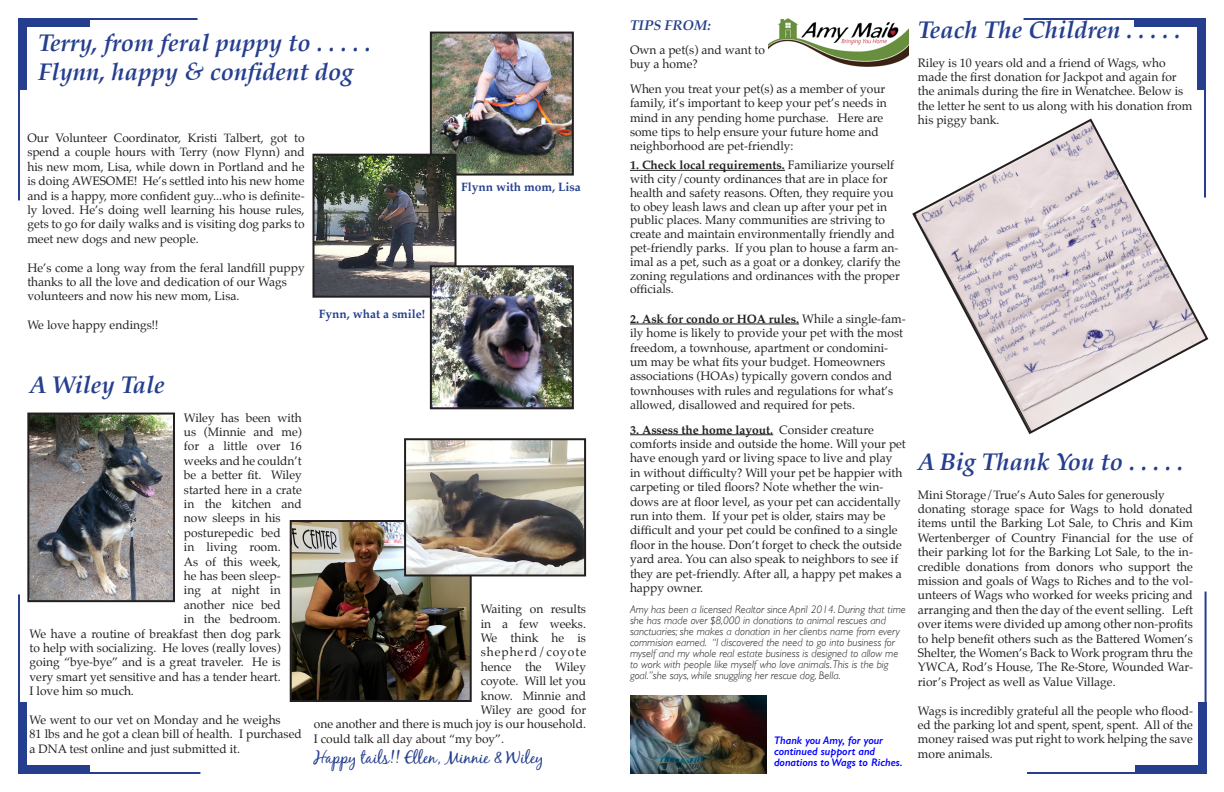
<style>
.page{position:relative;width:1224px;height:792px;background:#fff}
.page>*{position:absolute;margin:0;border:0;box-sizing:border-box;transform-origin:0 0}
.t1{font:italic 700 24px "Palatino";color:#253f8e}
.t2{font:17px "Black Jack";color:#253f8e}
.t3{font:italic 700 14px "Palatino";color:#253f8e}
.t4{font:12px/14.4px "Palatino";color:#231f20}
.t5{font:700 12px "Palatino";color:#253f8e}
.t6{font:12px "Palatino";letter-spacing:.08em;color:#231f20}
.t7{font:italic 300 11px/11px "Gill Sans";color:#231f20}
.t8{font:italic 600 11px/11px "Gill Sans";color:#00f}
.s1{font-weight:700}
</style>
<div class="page">
<hr style="left:18px;top:19px;width:2px;height:181px;background:#253f8e">
<hr style="left:20px;top:18px;width:178px;height:2px;background:#253f8e">
<div style="left:18px;top:18px;width:9px;height:72px;background:#253f8e"></div>
<div style="left:18px;top:18px;width:72px;height:9px;background:#253f8e"></div>
<hr style="left:1024px;top:18px;width:181px;height:2px;background:#253f8e">
<hr style="left:1204px;top:20px;width:2px;height:178px;background:#253f8e">
<div style="left:1134px;top:18px;width:72px;height:9px;background:#253f8e"></div>
<div style="left:1197px;top:18px;width:9px;height:72px;background:#253f8e"></div>
<hr style="left:19px;top:772px;width:181px;height:2px;background:#253f8e">
<hr style="left:18px;top:594px;width:2px;height:178px;background:#253f8e">
<div style="left:18px;top:765px;width:72px;height:9px;background:#253f8e"></div>
<div style="left:18px;top:702px;width:9px;height:72px;background:#253f8e"></div>
<hr style="left:1205px;top:592px;width:2px;height:181px;background:#253f8e">
<hr style="left:1027px;top:772px;width:178px;height:2px;background:#253f8e">
<div style="left:1198px;top:702px;width:9px;height:72px;background:#253f8e"></div>
<div style="left:1135px;top:765px;width:72px;height:9px;background:#253f8e"></div>
<img style="left:433px;top:35px;width:138px;height:138px">
<div style="left:430px;top:32px;width:144px;height:144px;border:2px solid #231f20"></div>
<hr style="left:630px;top:170px;width:155px;height:1px;background:#231f20">
<hr style="left:630px;top:324px;width:169px;height:1px;background:#231f20">
<hr style="left:630px;top:434px;width:143px;height:1px;background:#231f20">
<img style="left:315px;top:157px;width:138px;height:138px">
<div style="left:312px;top:154px;width:144px;height:144px;border:2px solid #231f20"></div>
<svg style="left:912px;top:118px;width:297px;height:316px"></svg>
<img style="left:433px;top:268px;width:138px;height:138px">
<div style="left:430px;top:265px;width:144px;height:144px;border:2px solid #231f20"></div>
<img style="left:769px;top:18px;width:139px;height:49px">
<img style="left:630px;top:695px;width:137px;height:79px">
<img style="left:293px;top:523px;width:176px;height:176px">
<div style="left:290px;top:520px;width:182px;height:182px;border:2px solid #231f20"></div>
<img style="left:30px;top:416px;width:142px;height:183px">
<div style="left:27px;top:413px;width:148px;height:189px;border:2px solid #231f20"></div>
<img style="left:407px;top:441px;width:176px;height:132px">
<div style="left:404px;top:438px;width:182px;height:138px;border:2px solid #231f20"></div>
<p class="t1" style="left:38px;top:23px;width:334px">Terry, from feral puppy to . . . . .</p>
<p class="t1" style="left:38px;top:52px;width:317px">Flynn, happy &amp; confident dog</p>
<p class="t4" style="left:27px;top:131px;width:279px;text-align:justify">Our Volunteer Coordinator, Kristi Talbert, got to spend a couple hours with Terry (now Flynn) and his new mom, Lisa, while down in Portland and he is doing AWESOME! He’s settled into his new home and is a happy, more confident guy...who is definite&shy;ly loved. He’s doing well learning his house rules, gets to go for daily walks and is visiting dog parks to meet new dogs and new people.</p>
<p class="t4" style="left:27px;top:260px;width:279px">He’s come a long way from the feral landfill puppy thanks to all the love and dedication of our Wags</p>
<p class="t4" style="left:27px;top:289px;width:214px">volunteers and now his new mom, Lisa.</p>
<p class="t4" style="left:27px;top:318px;width:133px">We love happy endings!!</p>
<p class="t5" style="left:319px;top:304px;width:108px">Fynn, what a smile!</p>
<p class="t1" style="left:30px;top:365px;width:137px">A Wiley Tale</p>
<p class="t5" style="left:461px;top:176px;width:121px">Flynn with mom, Lisa</p>
<p class="t4" style="left:184px;top:410px;width:119px">Wiley has been with</p>
<p class="t4" style="left:184px;top:425px;width:119px">us (Minnie and me)</p>
<p class="t4" style="left:184px;top:439px;width:119px">for a little over 16</p>
<p class="t4" style="left:184px;top:453px;width:119px">weeks and he couldn’t</p>
<p class="t4" style="left:184px;top:468px;width:119px">be a better fit. Wiley</p>
<p class="t4" style="left:184px;top:482px;width:119px">started here in a crate</p>
<p class="t4" style="left:184px;top:497px;width:119px">in the kitchen and</p>
<p class="t4" style="left:184px;top:511px;width:98px">now sleeps in his</p>
<p class="t4" style="left:184px;top:525px;width:98px">posturepedic bed</p>
<p class="t4" style="left:184px;top:540px;width:98px">in living room.</p>
<p class="t4" style="left:184px;top:554px;width:98px">As of this week,</p>
<p class="t4" style="left:184px;top:569px;width:98px">he has been sleep-</p>
<p class="t4" style="left:184px;top:583px;width:98px">ing at night in</p>
<p class="t4" style="left:184px;top:597px;width:98px">another nice bed</p>
<p class="t4" style="left:184px;top:612px;width:98px">in the bedroom.</p>
<p class="t4" style="left:30px;top:626px;width:253px">We have a routine of breakfast then dog park</p>
<p class="t4" style="left:30px;top:641px;width:253px">to help with socializing. He loves (really loves)</p>
<p class="t4" style="left:30px;top:655px;width:253px">going “bye-bye” and is a great traveler. He is</p>
<p class="t4" style="left:30px;top:669px;width:253px">very smart yet sensitive and has a tender heart.</p>
<p class="t4" style="left:30px;top:684px;width:106px">I love him so much.</p>
<p class="t4" style="left:30px;top:713px;width:274px">We went to our vet on Monday and he weighs<br>81 lbs and he got a clean bill of health. I purchased a DNA test online and just submitted it.</p>
<p class="t4" style="left:481px;top:602px;width:107px">Waiting on results</p>
<p class="t4" style="left:481px;top:616px;width:107px">in a few weeks.</p>
<p class="t4" style="left:481px;top:631px;width:107px">We think he is</p>
<p class="t6" style="left:481px;top:642px;width:107px">shepherd/coyote</p>
<p class="t4" style="left:481px;top:659px;width:107px">hence the Wiley</p>
<p class="t4" style="left:481px;top:674px;width:107px">coyote. Will let you</p>
<p class="t4" style="left:481px;top:688px;width:107px">know. Minnie and</p>
<p class="t4" style="left:481px;top:703px;width:107px">Wiley are good for</p>
<p class="t4" style="left:314px;top:717px;width:274px">one another and there is much joy is our household.</p>
<p class="t4" style="left:314px;top:731px;width:192px">I could talk all day about “my boy”.</p>
<p class="t2" style="left:314px;top:747px;width:231px">Happy tails!! Ellen, Minnie &amp; Wiley</p>
<p class="t3" style="left:630px;top:13px;width:82px">TIPS FROM:</p>
<p class="t4" style="left:630px;top:43px;width:137px">Own a pet(s) and want to buy a home?</p>
<p class="t4" style="left:630px;top:81px;width:258px">When you treat your pet(s) as a member of your family, it’s important to keep your pet’s needs in mind in any pending home purchase. Here are some tips to help ensure your future home and neighborhood are pet-friendly:</p>
<p class="t4" style="left:630px;top:158px;width:272px;line-height:13.8px"><span class="s1">1. Check local requirements.</span> Familiarize yourself with city/county ordinances that are in place for health and safety reasons. Often, they require you to obey leash laws and clean up after your pet in public places. Many communities are striving to create and maintain environmentally friendly and pet-friendly parks. If you plan to house a farm an&shy;imal as a pet, such as a goat or a donkey, clarify the zoning regulations and ordinances with the proper officials.</p>
<p class="t4" style="left:630px;top:311px;width:277px"><span class="s1">2. Ask for condo or HOA rules.</span> While a single-fam&shy;ily home is likely to provide your pet with the most freedom, a townhouse, apartment or condomini&shy;um may be what fits your budget. Homeowners associations (HOAs) typically govern condos and townhouses with rules and regulations for what’s allowed, disallowed and required for pets.</p>
<p class="t4" style="left:630px;top:422px;width:277px"><span class="s1">3. Assess the home layout.</span> Consider creature comforts inside and outside the home. Will your pet have enough yard or living space to live and play in without difficulty? Will your pet be happier with carpeting or tiled floors? Note whether the win&shy;dows are at floor level, as your pet can accidentally run into them. If your pet is older, stairs may be difficult and your pet could be confined to a single floor in the house. Don’t forget to check the outside yard area. You can also speak to neighbors to see if they are pet-friendly. After all, a happy pet makes a happy owner.</p>
<p class="t7" style="left:630px;top:604px;width:277px">Amy has been a licensed Realtor since April 2014. During that time she has made over $8,000 in donations to animal rescues and sanctuaries; she makes a donation in her client›s name from every commision earned. “I discovered the need to go into business for myself and my whole real estate business is designed to allow me to work with people like myself who love animals. This is the big goal.”she says, while snuggling her rescue dog, Bella.</p>
<p class="t8" style="left:774px;top:735px;width:130px">Thank you Amy, for your continued support and donations to Wags to Riches.</p>
<p class="t1" style="left:918px;top:10px;width:264px">Teach The Children . . . . .</p>
<p class="t4" style="left:918px;top:55px;width:276px">Riley is 10 years old and a friend of Wags, who made the first donation for Jackpot and again for the animals during the fire in Wenatchee. Below is the letter he sent to us along with his donation from his piggy bank.</p>
<p class="t1" style="left:918px;top:442px;width:267px">A Big Thank You to . . . . .</p>
<p class="t4" style="left:918px;top:487px;width:249px">Mini Storage/True’s Auto Sales for generously</p>
<p class="t4" style="left:918px;top:502px;width:277px;text-align:justify">donating storage space for Wags to hold donated items until the Barking Lot Sale, to Chris and Kim Wertenberger of Country Financial for the use of their parking lot for the Barking Lot Sale, to the in&shy;credible donations from donors who support the mission and goals of Wags to Riches and to the vol&shy;unteers of Wags who worked for weeks pricing and arranging and then the day of the event selling. Left over items were divided up among other non-profits to help benefit others such as the Battered Women’s Shelter, the Women’s Back to Work program thru the YWCA, Rod’s House, The Re-Store, Wounded War&shy;rior’s Project as well as Value Village.</p>
<p class="t4" style="left:918px;top:703px;width:277px;text-align:justify">Wags is incredibly grateful all the people who flood&shy;ed the parking lot and spent, spent, spent. All of the money raised was put right to work helping the save more animals.</p>
</div>
